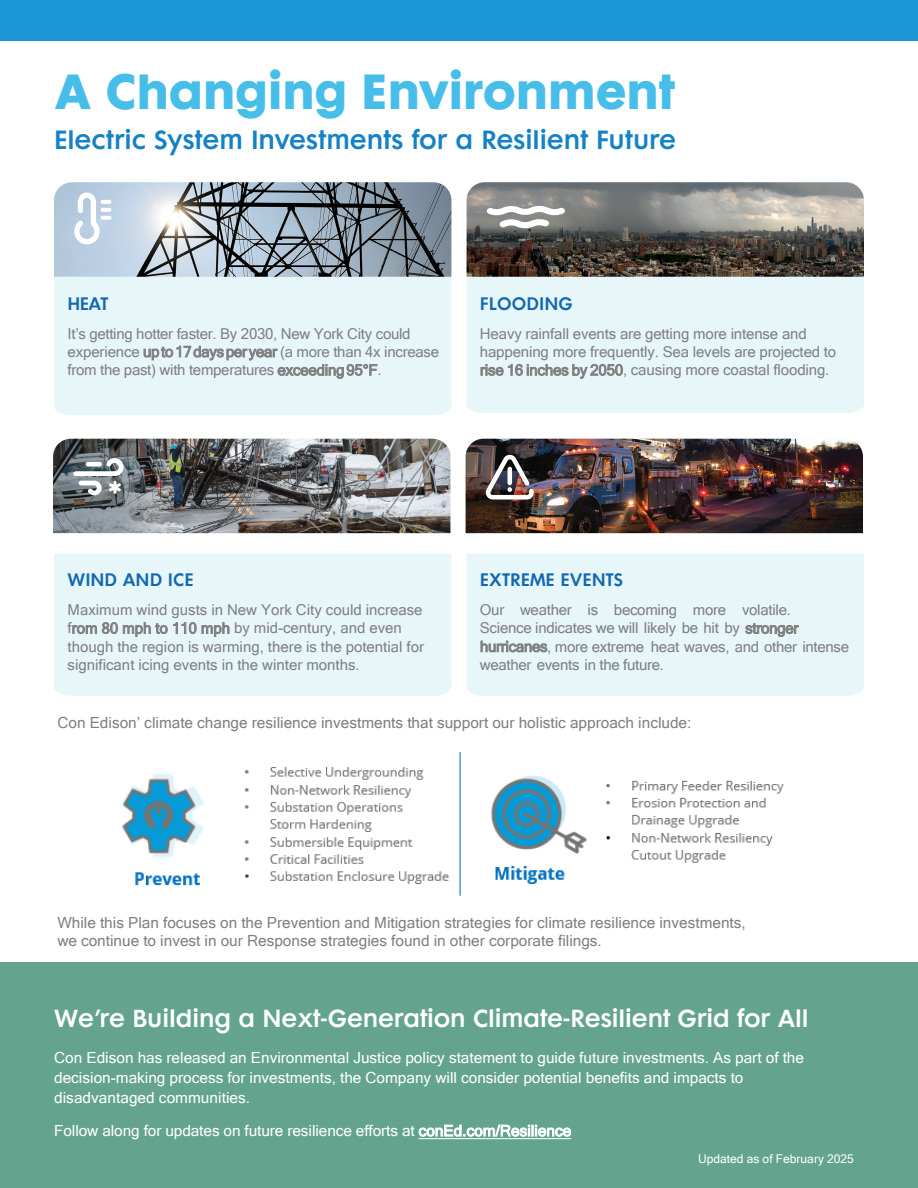
<style>
.page{position:relative;width:918px;height:1188px;background:#fff}
.page>*{position:absolute;margin:0;border:0;box-sizing:border-box;transform-origin:0 0}
.t1{font:700 45px "Futura Maxi";color:#47beea}
.S1{font:600 24px "Futura Maxi";color:#1582c5}
.S1-2{font:600 22.5px "Futura Maxi";letter-spacing:-.005em;color:#fff}
.body_pre_bullet{font:600 16.5px "Futura Maxi";color:#1268b1}
.body{font:15.3px/20px "Microsoft Sans Serif";color:#fff}
.t2{font:15.3px/18.5px "Microsoft Sans Serif";color:#808080}
.body_pre_bullet-2{font:15px/18.3px "Microsoft Sans Serif";letter-spacing:-.01em;color:#808080}
.t3{font:12px "Microsoft Sans Serif";color:#fff}
</style>
<div class="page">
<div style="left:0;top:962px;width:918px;height:226px;background:#64a48e"></div>
<div style="left:0;top:0;width:918px;height:40px;background:#1c97d5"></div>
<div style="left:54px;top:277px;width:397px;height:138px;background:#e7f6f9"></div>
<div style="left:54px;top:554px;width:397px;height:142px;background:#e7f6f9"></div>
<div style="left:467px;top:277px;width:397px;height:136px;background:#e7f6f9"></div>
<div style="left:467px;top:554px;width:397px;height:142px;background:#e7f6f9"></div>
<img style="left:54px;top:182px;width:397px;height:95px">
<img style="left:53px;top:439px;width:397px;height:94px">
<img style="left:467px;top:182px;width:397px;height:95px">
<img style="left:466px;top:439px;width:397px;height:94px">
<svg style="left:74px;top:192px;width:26px;height:52px"></svg>
<hr style="left:101px;top:208px;width:11px;height:4px;background:#fff;border-radius:2px">
<hr style="left:101px;top:200px;width:10px;height:4px;background:#fff;border-radius:2px">
<svg style="left:101px;top:216px;width:11px;height:4px"></svg>
<svg style="left:486px;top:205px;width:79px;height:23px"></svg>
<svg style="left:73px;top:458px;width:51px;height:37px"></svg>
<svg style="left:486px;top:455px;width:48px;height:45px"></svg>
<img style="left:122px;top:752px;width:662px;height:144px">
<hr style="left:419px;top:1138px;width:152px;height:1px;background:#fff">
<h3 class="t1" style="left:54px;top:68px;width:623px">A Changing Environment</h3>
<p class="S1" style="left:54px;top:119px;width:624px">Electric System Investments for a Resilient Future</p>
<p class="body_pre_bullet" style="left:68px;top:289px;width:43px">HEAT</p>
<p class="body_pre_bullet-2" style="left:68px;top:324px;width:373px">It’s getting hotter faster. By 2030, New York City could experience up to 17 days per year (a more than 4x increase from the past) with temperatures exceeding 95°F.</p>
<p class="body_pre_bullet" style="left:480px;top:289px;width:94px">FLOODING</p>
<p class="body_pre_bullet-2" style="left:480px;top:324px;width:358px">Heavy rainfall events are getting more intense and happening more frequently. Sea levels are projected to rise 16 inches by 2050, causing more coastal flooding.</p>
<p class="body_pre_bullet" style="left:68px;top:566px;width:128px">WIND AND ICE</p>
<p class="body_pre_bullet-2" style="left:68px;top:600px;width:358px">Maximum wind gusts in New York City could increase from 80 mph to 110 mph by mid-century, and even though the region is warming, there is the potential for significant icing events in the winter months.</p>
<p class="body_pre_bullet" style="left:480px;top:566px;width:145px">EXTREME EVENTS</p>
<p class="body_pre_bullet-2" style="left:480px;top:600px;width:371px">Our weather is becoming more volatile.<br>Science indicates we will likely be hit by stronger hurricanes, more extreme heat waves, and other intense weather events in the future.</p>
<p class="t2" style="left:57px;top:713px;width:636px">Con Edison’ climate change resilience investments that support our holistic approach include:</p>
<p class="t2" style="left:57px;top:913px;width:690px">While this Plan focuses on the Prevention and Mitigation strategies for climate resilience investments, we continue to invest in our Response strategies found in other corporate filings.</p>
<p class="S1-2" style="left:54px;top:999px;width:756px">We’re Building a Next-Generation Climate-Resilient Grid for All</p>
<p class="body" style="left:54px;top:1047px;width:751px">Con Edison has released an Environmental Justice policy statement to guide future investments. As part of the decision-making process for investments, the Company will consider potential benefits and impacts to disadvantaged communities.</p>
<p class="body" style="left:54px;top:1120px;width:519px">Follow along for updates on future resilience efforts at conEd.com/Resilience</p>
<p class="t3" style="left:698px;top:1151px;width:157px">Updated as of February 2025</p>
</div>
